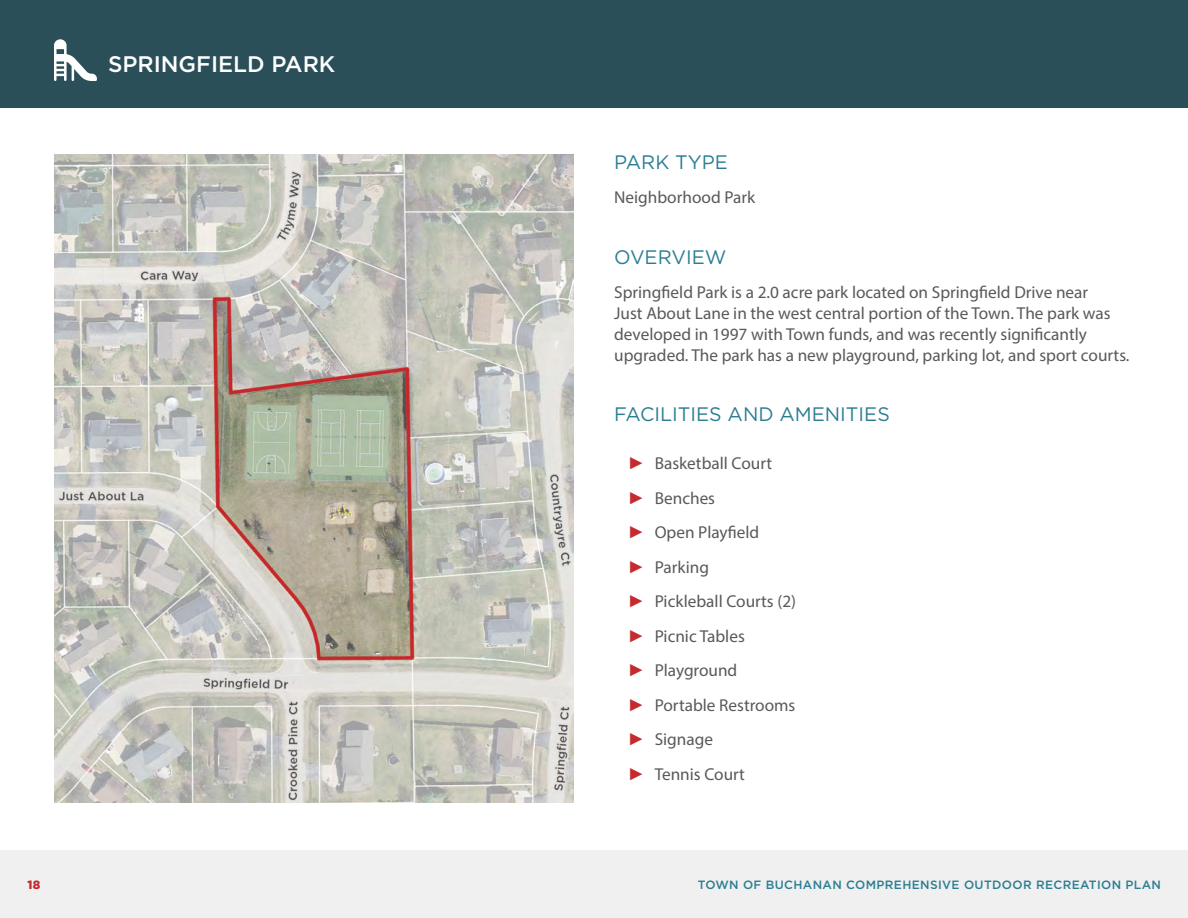
<style>
.page{position:relative;width:1188px;height:918px;background:#fff}
.page>*{position:absolute;margin:0;border:0;box-sizing:border-box;transform-origin:0 0}
.t1{font:500 22.5px "Gotham";color:#fff}
.t2{font:19.5px "Gotham";color:#2b7d93}
.t3{font:17.25px/34.5px "Myriad Pro";color:#58595b}
.t4{font:500 12px "Gotham";letter-spacing:.03em;color:#2b7d93}
.t5{font:900 12px "Gotham";color:#c42b2e}
.s1{font-family:"Arial";color:#c42b2e}
</style>
<div class="page">
<div style="left:0;top:0;width:1188px;height:108px;background:#2a4f58"></div>
<div style="left:0;top:850px;width:1188px;height:68px;background:#f0f0f0"></div>
<img style="left:54px;top:154px;width:520px;height:649px">
<svg style="left:54px;top:39px;width:43px;height:42px"></svg>
<h1 class="t1" style="left:108px;top:49px;width:229px">SPRINGFIELD PARK</h1>
<p class="t2" style="left:614px;top:151px;width:115px">PARK TYPE</p>
<p class="t3" style="left:614px;top:180px;width:142px">Neighborhood Park</p>
<p class="t2" style="left:614px;top:246px;width:114px">OVERVIEW</p>
<p class="t3" style="left:614px;top:281px;width:517px;line-height:21px">Springfield Park is a 2.0 acre park located on Springfield Drive near<br>Just About Lane in the west central portion of the Town. The park was developed in 1997 with Town funds, and was recently significantly upgraded. The park has a new playground, parking lot, and sport courts.</p>
<p class="t2" style="left:614px;top:404px;width:277px">FACILITIES AND AMENITIES</p>
<p class="t3" style="left:628px;top:446px;width:170px"><span class="s1">►</span> Basketball Court<br><span class="s1">►</span> Benches<br><span class="s1">►</span> Open Playfield<br><span class="s1">►</span> Parking<br><span class="s1">►</span> Pickleball Courts (2) <span class="s1">►</span> Picnic Tables<br><span class="s1">►</span> Playground<br><span class="s1">►</span> Portable Restrooms <span class="s1">►</span> Signage<br><span class="s1">►</span> Tennis Court</p>
<p class="t5" style="left:28px;top:877px;width:14px">18</p>
<p class="t4" style="left:698px;top:877px;width:465px">TOWN OF BUCHANAN COMPREHENSIVE OUTDOOR RECREATION PLAN</p>
</div>
